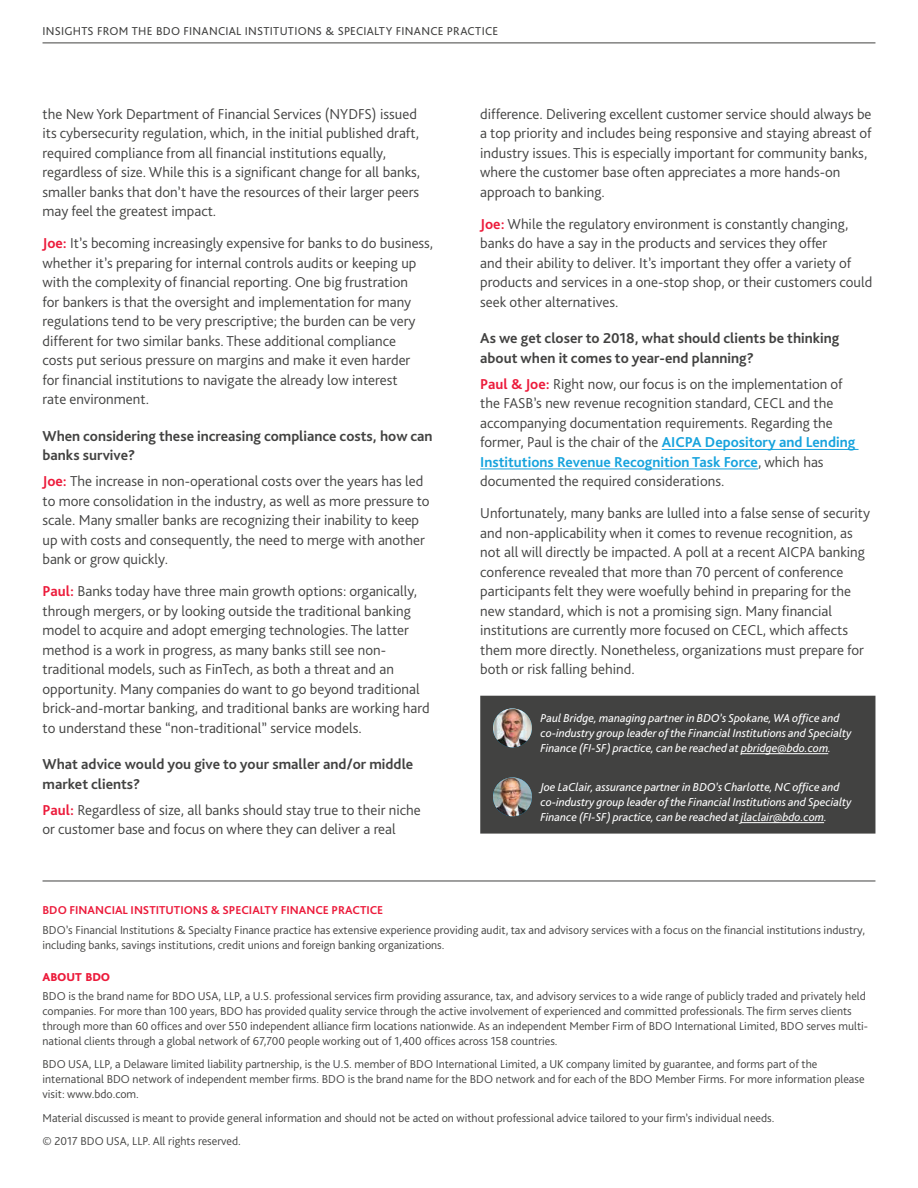
<style>
.page{position:relative;width:918px;height:1188px;background:#fff}
.page>*{position:absolute;margin:0;border:0;box-sizing:border-box;transform-origin:0 0}
.t1{font:300 15px/19.5px "Bliss Pro";color:#424241}
.t2{font:700 15px/19.5px "Bliss Pro";color:#424241}
.t3{font:300 12px/15px "Bliss Pro";color:#424241}
.t4{font:italic 12px/15px "Bliss Pro";color:#fff}
.t5{font:12px "Bliss Pro";letter-spacing:.02em;color:#424241}
.t6{font:700 12px "Bliss Pro";color:#ec1b3b}
.t7{font:800 12px "Bliss Pro";letter-spacing:-.01em;color:#ec1b3b}
.s1{font-weight:700;color:#ec1b3b}
.s2{font-weight:700;color:#16a3dd}
</style>
<div class="page">
<hr style="left:662px;top:449px;width:197px;height:1px;background:#16a3dd">
<hr style="left:480px;top:469px;width:278px;height:1px;background:#16a3dd">
<div style="left:480px;top:696px;width:395px;height:138px;background:#424241"></div>
<hr style="left:741px;top:753px;width:87px;height:1px;background:#fff">
<img style="left:493px;top:708px;width:39px;height:39px;border-radius:19px">
<hr style="left:741px;top:822px;width:83px;height:1px;background:#fff">
<img style="left:493px;top:777px;width:39px;height:39px;border-radius:19px">
<hr style="left:43px;top:881px;width:832px;height:1px;background:#424241">
<hr style="left:43px;top:43px;width:832px;height:1px;background:#424241">
<p class="t5" style="left:43px;top:24px;width:457px">INSIGHTS FROM THE BDO FINANCIAL INSTITUTIONS &amp; SPECIALTY FINANCE PRACTICE</p>
<p class="t1" style="left:43px;top:103px;width:379px">the New York Department of Financial Services (NYDFS) issued its cybersecurity regulation, which, in the initial published draft, required compliance from all financial institutions equally, regardless of size. While this is a significant change for all banks, smaller banks that don’t have the resources of their larger peers may feel the greatest impact.</p>
<p class="t1" style="left:43px;top:233px;width:392px"><span class="s1">Joe:</span> It’s becoming increasingly expensive for banks to do business, whether it’s preparing for internal controls audits or keeping up with the complexity of financial reporting. One big frustration<br>for bankers is that the oversight and implementation for many regulations tend to be very prescriptive; the burden can be very different for two similar banks. These additional compliance<br>costs put serious pressure on margins and make it even harder<br>for financial institutions to navigate the already low interest<br>rate environment.</p>
<p class="t2" style="left:43px;top:426px;width:392px">When considering these increasing compliance costs, how can banks survive?</p>
<p class="t1" style="left:43px;top:471px;width:389px"><span class="s1">Joe:</span> The increase in non-operational costs over the years has led to more consolidation in the industry, as well as more pressure to scale. Many smaller banks are recognizing their inability to keep up with costs and consequently, the need to merge with another bank or grow quickly.</p>
<p class="t1" style="left:43px;top:581px;width:389px"><span class="s1">Paul:</span> Banks today have three main growth options: organically, through mergers, or by looking outside the traditional banking model to acquire and adopt emerging technologies. The latter method is a work in progress, as many banks still see non&shy;traditional models, such as FinTech, as both a threat and an opportunity. Many companies do want to go beyond traditional brick-and-mortar banking, and traditional banks are working hard to understand these “non-traditional” service models.</p>
<p class="t2" style="left:43px;top:754px;width:372px">What advice would you give to your smaller and/or middle market clients?</p>
<p class="t1" style="left:43px;top:800px;width:380px"><span class="s1">Paul:</span> Regardless of size, all banks should stay true to their niche or customer base and focus on where they can deliver a real</p>
<p class="t1" style="left:480px;top:103px;width:393px">difference. Delivering excellent customer service should always be a top priority and includes being responsive and staying abreast of industry issues. This is especially important for community banks, where the customer base often appreciates a more hands-on approach to banking.</p>
<p class="t1" style="left:480px;top:214px;width:394px"><span class="s1">Joe:</span> While the regulatory environment is constantly changing, banks do have a say in the products and services they offer<br>and their ability to deliver. It’s important they offer a variety of products and services in a one-stop shop, or their customers could seek other alternatives.</p>
<p class="t2" style="left:480px;top:328px;width:361px">As we get closer to 2018, what should clients be thinking about when it comes to year-end planning?</p>
<p class="t1" style="left:480px;top:374px;width:377px"><span class="s1">Paul &amp; Joe:</span> Right now, our focus is on the implementation of the FASB’s new revenue recognition standard, CECL and the accompanying documentation requirements. Regarding the former, Paul is the chair of the <span class="s2">AICPA Depository and Lending Institutions Revenue Recognition Task Force</span>, which has documented the required considerations.</p>
<p class="t1" style="left:480px;top:503px;width:391px">Unfortunately, many banks are lulled into a false sense of security and non-applicability when it comes to revenue recognition, as not all will directly be impacted. A poll at a recent AICPA banking conference revealed that more than 70 percent of conference participants felt they were woefully behind in preparing for the new standard, which is not a promising sign. Many financial institutions are currently more focused on CECL, which affects them more directly. Nonetheless, organizations must prepare for both or risk falling behind.</p>
<p class="t4" style="left:540px;top:710px;width:313px">Paul Bridge, managing partner in BDO’s Spokane, WA office and co-industry group leader of the Financial Institutions and Specialty<br>Finance (FI-SF) practice, can be reached at pbridge@bdo.com.</p>
<p class="t4" style="left:540px;top:779px;width:313px">Joe LaClair, assurance partner in BDO’s Charlotte, NC office and co-industry group leader of the Financial Institutions and Specialty<br>Finance (FI-SF) practice, can be reached at jlaclair@bdo.com.</p>
<p class="t6" style="left:43px;top:903px;width:342px">BDO FINANCIAL INSTITUTIONS &amp; SPECIALTY FINANCE PRACTICE</p>
<p class="t3" style="left:43px;top:922px;width:824px">BDO’s Financial Institutions &amp; Specialty Finance practice has extensive experience providing audit, tax and advisory services with a focus on the financial institutions industry, including banks, savings institutions, credit unions and foreign banking organizations.</p>
<p class="t7" style="left:43px;top:969px;width:69px">ABOUT BDO</p>
<p class="t3" style="left:43px;top:988px;width:827px">BDO is the brand name for BDO USA, LLP, a U.S. professional services firm providing assurance, tax, and advisory services to a wide range of publicly traded and privately held companies. For more than 100 years, BDO has provided quality service through the active involvement of experienced and committed professionals. The firm serves clients through more than 60 offices and over 550 independent alliance firm locations nationwide. As an independent Member Firm of BDO International Limited, BDO serves multi&shy;national clients through a global network of 67,700 people working out of 1,400 offices across 158 countries.</p>
<p class="t3" style="left:43px;top:1057px;width:824px">BDO USA, LLP, a Delaware limited liability partnership, is the U.S. member of BDO International Limited, a UK company limited by guarantee, and forms part of the international BDO network of independent member firms. BDO is the brand name for the BDO network and for each of the BDO Member Firms. For more information please visit: www.bdo.com.</p>
<p class="t3" style="left:43px;top:1106px;width:733px;line-height:23.5px">Material discussed is meant to provide general information and should not be acted on without professional advice tailored to your firm’s individual needs. © 2017 BDO USA, LLP. All rights reserved.</p>
</div>
